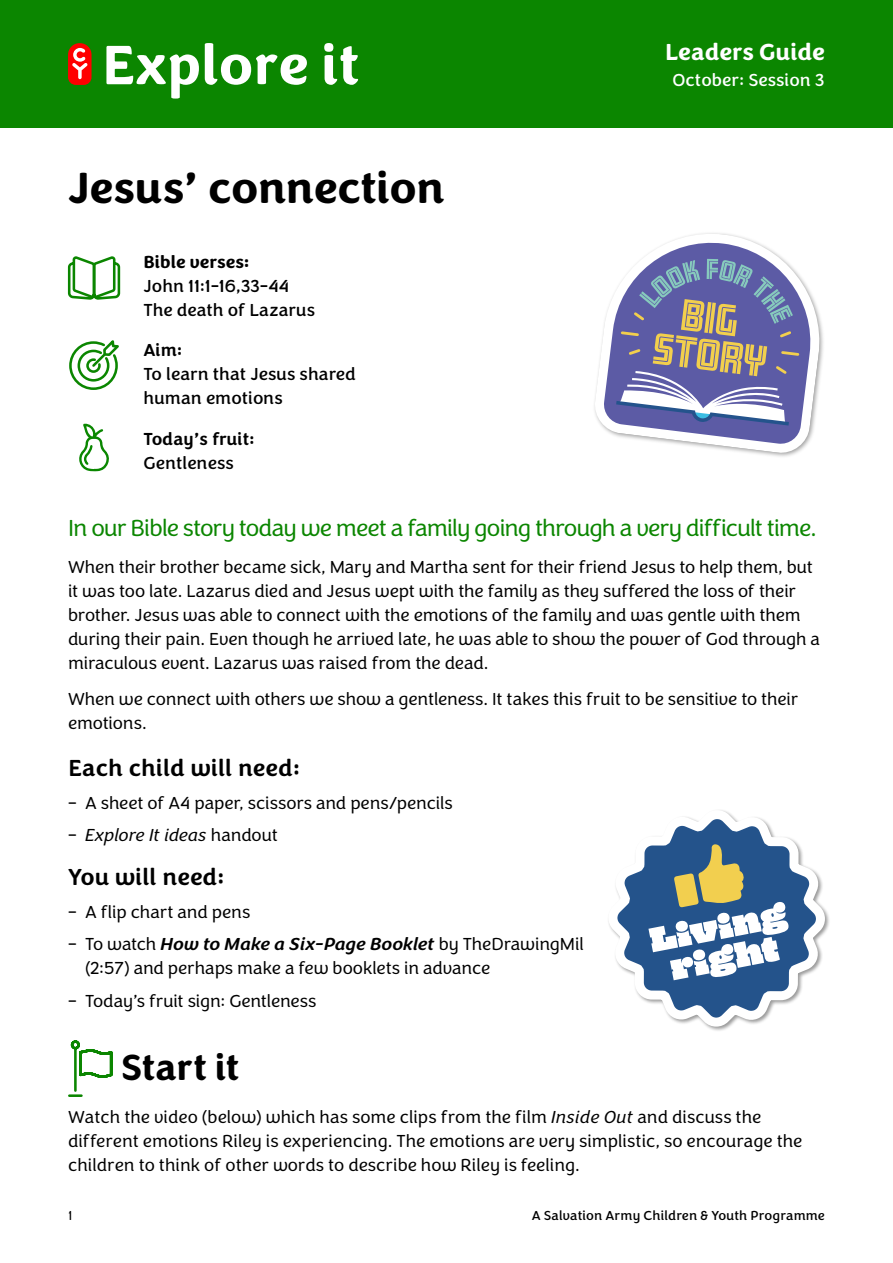
<style>
.page{position:relative;width:893px;height:1263px;background:#fff}
.page>*{position:absolute;margin:0;border:0;box-sizing:border-box;transform-origin:0 0}
.t1{font:700 45px "Congenial";letter-spacing:-.01em;color:#000}
.H2{font:700 37.5px "Congenial";letter-spacing:-.01em;color:#000}
.Intro{font:300 24px "Congenial";letter-spacing:-.04em;color:#0b8600}
.H3{font:500 24px "Congenial";color:#000}
.t2{font:700 24px "Congenial";color:#fff}
.Body_-_Standard{font:300 18px/24px "Congenial";letter-spacing:-.005em;color:#000}
.Body_-_Standard-2{font:18px/24px "Congenial";color:#000}
.t3{font:italic 300 18px "Congenial";letter-spacing:-.02em;color:#000}
.Section{font:500 18px "Congenial";letter-spacing:-.005em;color:#000}
.t4{font:18px "Congenial";color:#fff}
.Section-2{font:700 18px "Congenial";letter-spacing:.005em;color:#000}
.t5{font:13.5px "Congenial";letter-spacing:.005em;color:#000}
.t6{font:300 13.5px "Congenial";color:#000}
.s1{font-style:normal}
.s2{font-weight:500;font-style:italic}
.s3{font-style:italic}
</style>
<div class="page">
<div style="left:0;top:0;width:893px;height:128px;background:#0b8600"></div>
<svg style="left:68px;top:43px;width:24px;height:42px"></svg>
<svg style="left:106px;top:46px;width:93px;height:53px"></svg>
<svg style="left:205px;top:43px;width:102px;height:42px"></svg>
<svg style="left:324px;top:43px;width:34px;height:42px"></svg>
<svg style="left:69px;top:340px;width:50px;height:50px"></svg>
<svg style="left:67px;top:257px;width:54px;height:43px"></svg>
<svg style="left:68px;top:1040px;width:45px;height:57px"></svg>
<svg style="left:79px;top:423px;width:30px;height:48px"></svg>
<svg style="left:608px;top:810px;width:221px;height:221px"></svg>
<svg style="left:613px;top:813px;width:207px;height:209px"></svg>
<svg style="left:598px;top:233px;width:223px;height:223px"></svg>
<svg style="left:616px;top:259px;width:185px;height:167px;background:#8383a8"></svg>
<h1 class="t1" style="left:68px;top:159px;width:378px">Jesus’ connection</h1>
<p class="Section-2" style="left:144px;top:251px;width:108px">Bible verses:</p>
<p class="Body_-_Standard-2" style="left:144px;top:274px;width:147px">John 11:1-16,33-44</p>
<p class="Body_-_Standard-2" style="left:144px;top:298px;width:173px">The death of Lazarus</p>
<p class="Section" style="left:144px;top:339px;width:41px">Aim:</p>
<p class="Body_-_Standard-2" style="left:144px;top:363px;width:214px">To learn that Jesus shared human emotions</p>
<p class="Section" style="left:144px;top:428px;width:113px">Today’s fruit:</p>
<p class="Body_-_Standard-2" style="left:144px;top:451px;width:92px">Gentleness</p>
<h3 class="t2" style="left:665px;top:37px;width:161px">Leaders Guide</h3>
<p class="t4" style="left:673px;top:69px;width:153px">October: Session 3</p>
<p class="Intro" style="left:68px;top:514px;width:750px">In our Bible story today we meet a family going through a very difficult time.</p>
<p class="Body_-_Standard" style="left:68px;top:555px;width:754px">When their brother became sick, Mary and Martha sent for their friend Jesus to help them, but it was too late. Lazarus died and Jesus wept with the family as they suffered the loss of their brother. Jesus was able to connect with the emotions of the family and was gentle with them during their pain. Even though he arrived late, he was able to show the power of God through a miraculous event. Lazarus was raised from the dead.</p>
<p class="Body_-_Standard" style="left:68px;top:687px;width:732px">When we connect with others we show a gentleness. It takes this fruit to be sensitive to their emotions.</p>
<h2 class="H3" style="left:68px;top:754px;width:234px">Each child will need:</h2>
<p class="Body_-_Standard" style="left:68px;top:791px;width:386px">– A sheet of A4 paper, scissors and pens/pencils</p>
<p class="t3" style="left:68px;top:825px;width:211px"><span class="s1">–</span> Explore It ideas <span class="s1">handout</span></p>
<h2 class="H3" style="left:68px;top:863px;width:158px">You will need:</h2>
<p class="Body_-_Standard" style="left:68px;top:900px;width:184px">– A flip chart and pens</p>
<p class="Body_-_Standard" style="left:85px;top:933px;width:500px;text-indent:-17px">– To watch <span class="s2">How to Make a Six-Page Booklet</span> by TheDrawingMil (2:57) and perhaps make a few booklets in advance</p>
<p class="Body_-_Standard" style="left:68px;top:989px;width:250px">– Today’s fruit sign: Gentleness</p>
<h3 class="H2" style="left:121px;top:1044px;width:120px">Start it</h3>
<p class="Body_-_Standard" style="left:68px;top:1106px;width:736px">Watch the video (below) which has some clips from the film <span class="s3">Inside Out</span> and discuss the different emotions Riley is experiencing. The emotions are very simplistic, so encourage the children to think of other words to describe how Riley is feeling.</p>
<p class="t6" style="left:68px;top:1208px;width:6px">1</p>
<p class="t5" style="left:532px;top:1207px;width:295px">A Salvation Army Children &amp; Youth Programme</p>
</div>
